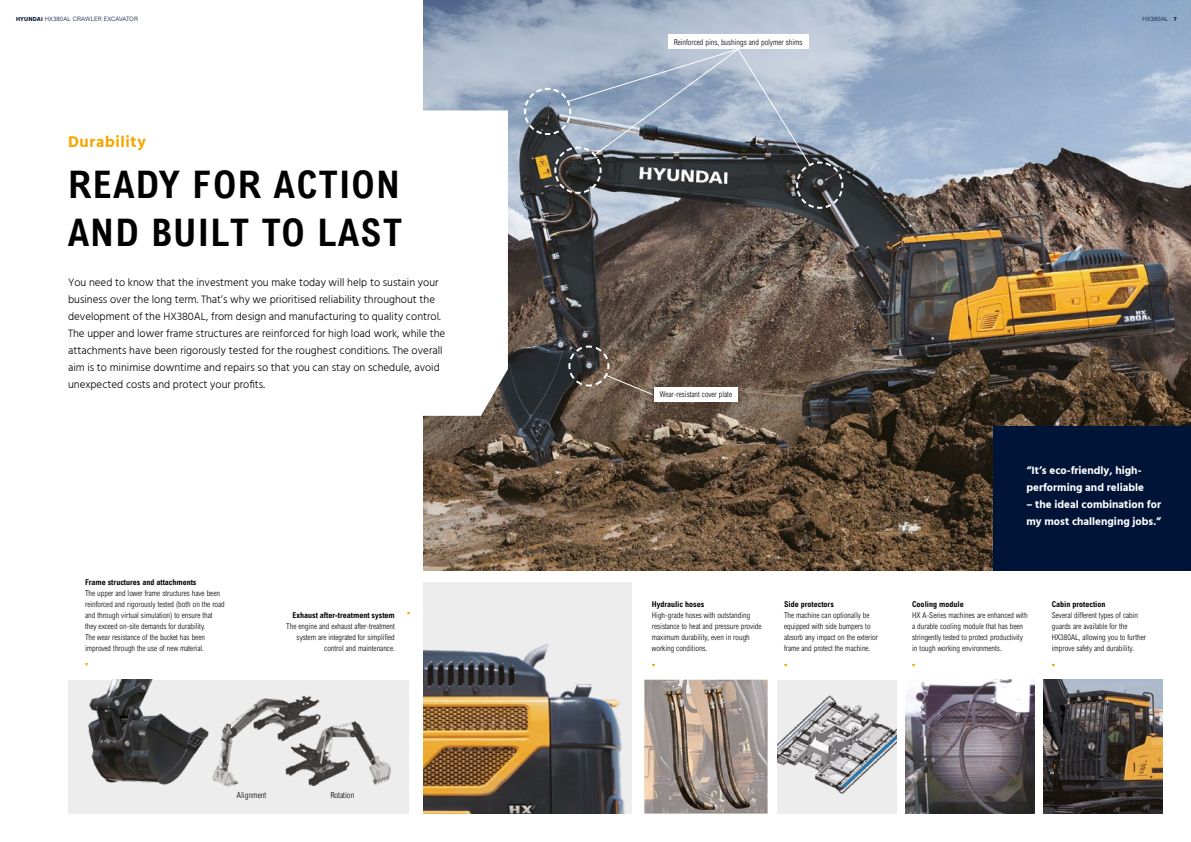
<style>
.page{position:relative;width:1191px;height:842px;background:#fff}
.page>*{position:absolute;margin:0;border:0;box-sizing:border-box;transform-origin:0 0}
.t1{font:700 condensed 38px/48px "Arial";letter-spacing:.04em;color:#000}
.t2{font:700 16px "Hind";letter-spacing:.04em;color:#f7a600}
.t3{font:300 11px/17px "Hind";color:#000}
.t4{font:700 11px/17px "Hind";color:#fff}
.t5{font:300 condensed 8.3px "Arial";color:#000}
.t6{font:300 condensed 8px/11px "Arial";color:#000}
.t7{font:700 condensed 8px "Arial";color:#000}
.t8{font:300 6px "Arial";letter-spacing:.02em;color:#001437}
.s1{font-family:"Hind";font-weight:700}
</style>
<div class="page">
<img style="left:423px;top:0;width:768px;height:570px">
<div style="left:993px;top:426px;width:198px;height:144px;background:#001437"></div>
<img style="left:644px;top:680px;width:123px;height:133px">
<img style="left:423px;top:583px;width:208px;height:231px">
<div style="left:68px;top:680px;width:341px;height:134px;background:#ededed"></div>
<div style="left:777px;top:680px;width:119px;height:133px;background:#ededed"></div>
<img style="left:777px;top:695px;width:119px;height:99px">
<img style="left:1043px;top:680px;width:119px;height:133px">
<img style="left:905px;top:680px;width:129px;height:133px">
<svg style="left:523px;top:49px;width:321px;height:161px;background:#808995"></svg>
<svg style="left:567px;top:345px;width:86px;height:50px;background:#66594f"></svg>
<img style="left:88px;top:680px;width:120px;height:105px">
<img style="left:208px;top:695px;width:112px;height:92px">
<img style="left:281px;top:702px;width:110px;height:84px">
<svg style="left:423px;top:110px;width:85px;height:306px"></svg>
<div style="left:654px;top:387px;width:84px;height:15px;background:#fff"></div>
<div style="left:668px;top:35px;width:140px;height:14px;background:#fff"></div>
<p class="t8" style="left:16px;top:15px;width:123px"><span class="s1">HYUNDAI</span> HX380AL CRAWLER EXCAVATOR</p>
<p class="t8" style="left:1142px;top:15px;width:36px">HX380AL <span class="s1">7</span></p>
<p class="t6" style="left:674px;top:37px;width:130px">Reinforced pins, bushings and polymer shims</p>
<h2 class="t2" style="left:68px;top:132px;width:79px">Durability</h2>
<h1 class="t1" style="left:68px;top:160px;width:335px">READY FOR ACTION<br>AND BUILT TO LAST</h1>
<p class="t3" style="left:68px;top:274px;width:379px">You need to know that the investment you make today will help to sustain your business over the long term. That’s why we prioritised reliability throughout the development of the HX380AL, from design and manufacturing to quality control.<br>The upper and lower frame structures are reinforced for high load work, while the attachments have been rigorously tested for the roughest conditions. The overall aim is to minimise downtime and repairs so that you can stay on schedule, avoid unexpected costs and protect your profits.</p>
<p class="t6" style="left:660px;top:389px;width:74px">Wear-resistant cover plate</p>
<p class="t7" style="left:85px;top:577px;width:113px">Frame structures and attachments</p>
<p class="t6" style="left:85px;top:587px;width:141px">The upper and lower frame structures have been reinforced and rigorously tested (both on the road and through virtual simulation) to ensure that they exceed on-site demands for durability.<br>The wear resistance of the bucket has been improved through the use of new material.</p>
<p class="t7" style="left:784px;top:600px;width:51px">Side protectors</p>
<p class="t7" style="left:652px;top:600px;width:54px">Hydraulic hoses</p>
<p class="t6" style="left:652px;top:610px;width:111px">High-grade hoses with outstanding resistance to heat and pressure provide maximum durability, even in rough working conditions.</p>
<p class="t7" style="left:292px;top:610px;width:104px">Exhaust after-treatment system</p>
<p class="t6" style="left:286px;top:620px;width:110px;text-align:right">The engine and exhaust after-treatment system are integrated for simplified control and maintenance.</p>
<p class="t6" style="left:784px;top:610px;width:95px">The machine can optionally be equipped with side bumpers to absorb any impact on the exterior frame and protect the machine.</p>
<h3 class="t4" style="left:1026px;top:462px;width:119px">“It’s eco-friendly, high&shy;performing and reliable</h3>
<h3 class="t4" style="left:1026px;top:496px;width:136px">– the ideal combination for my most challenging jobs.”</h3>
<p class="t7" style="left:912px;top:600px;width:53px">Cooling module</p>
<p class="t6" style="left:912px;top:610px;width:117px">HX A-Series machines are enhanced with a durable cooling module that has been stringently tested to protect productivity in tough working environments.</p>
<p class="t7" style="left:1051px;top:600px;width:55px">Cabin protection</p>
<p class="t6" style="left:1051px;top:610px;width:96px">Several different types of cabin guards are available for the<br>HX380AL, allowing you to further improve safety and durability.</p>
<p class="t5" style="left:237px;top:790px;width:31px">Alignment</p>
<p class="t5" style="left:330px;top:790px;width:25px">Rotation</p>
</div>
